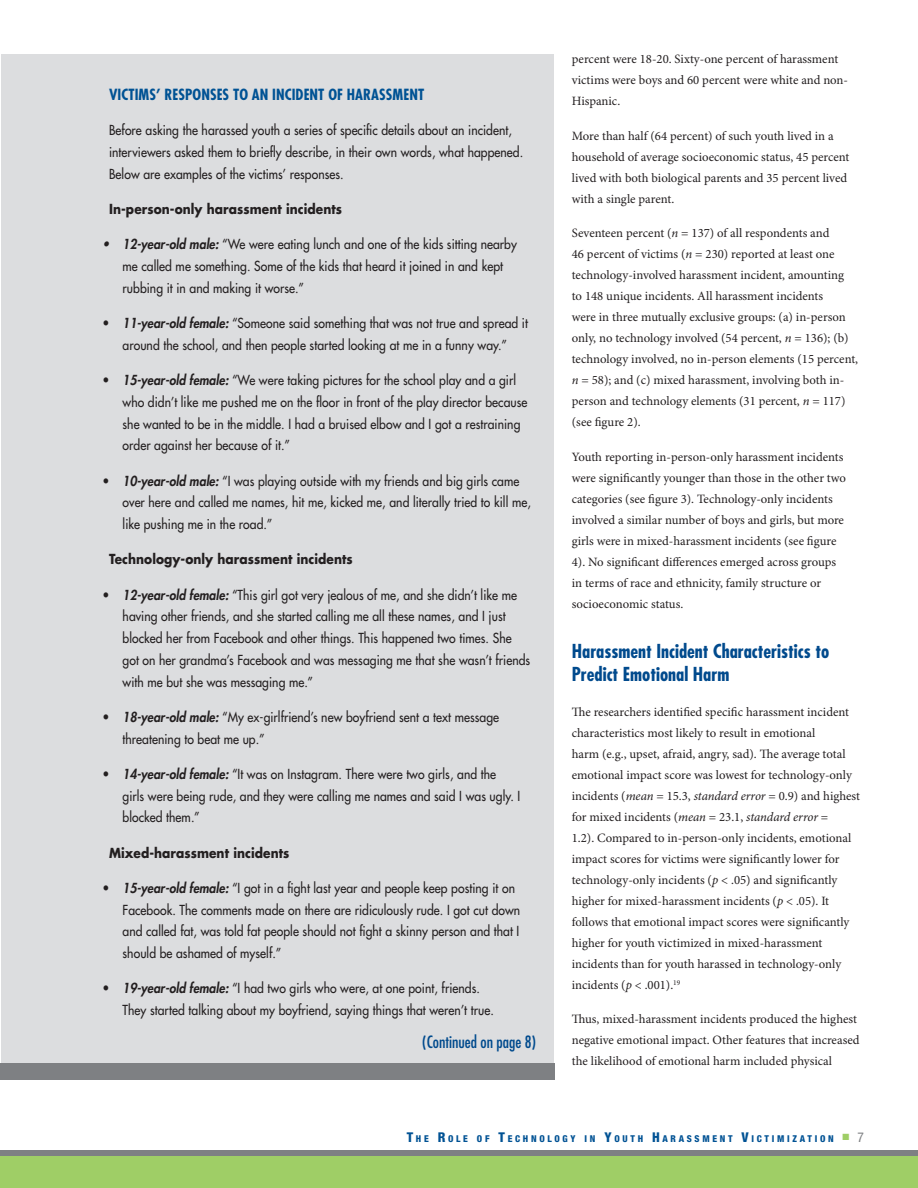
<style>
.page{position:relative;width:918px;height:1188px;background:#fff}
.page>*{position:absolute;margin:0;border:0;box-sizing:border-box;transform-origin:0 0}
.L2_head{font:700 condensed 18.75px/23.2px "Futura Std";color:#004a8d}
.t1{font:condensed 16.5px "Futura Std";color:#004a8d}
.Sidebar_head{font:700 condensed 15px "Futura Std";letter-spacing:.005em;color:#005294}
.sidebar_text_black{font:500 13.5px/21.8px "Futura Std";letter-spacing:.005em;color:#231f20;scale:.9 1}
.sidebar_text_black-2{font:700 13.5px "Futura Std";letter-spacing:.005em;color:#231f20;scale:.9 1}
.body_text{font:12.75px/21px "Minion Pro";color:#231f20}
.t2{font:800 condensed 9.45px "Helvetica Neue LT Std";letter-spacing:.285em;color:#005294}
.s1{font-weight:800;font-style:italic}
.s2{font-style:italic}
.s3{font-size:13.5px}
.s4{font-weight:400;font-size:13.5px;color:#7e8083}
</style>
<div class="page">
<div style="left:0;top:1155px;width:918px;height:33px;background:#9fce66"></div>
<div style="left:0;top:1150px;width:918px;height:6px;background:#7e8083"></div>
<div style="left:1px;top:54px;width:553px;height:1014px;background:#dcdddf"></div>
<div style="left:0;top:1064px;width:554px;height:16px;background:#7e8083"></div>
<p class="Sidebar_head" style="left:109px;top:85px;width:317px">VICTIMS’ RESPONSES TO AN INCIDENT OF HARASSMENT</p>
<p class="sidebar_text_black" style="left:109px;top:120px;width:462px">Before asking the harassed youth a series of specific details about an incident, interviewers asked them to briefly describe, in their own words, what happened.<br>Below are examples of the victims’ responses.</p>
<p class="sidebar_text_black-2" style="left:109px;top:200px;width:260px">In-person-only harassment incidents</p>
<p class="sidebar_text_black" style="left:123px;top:234px;width:440px;text-indent:-20px"><span class="s1">• 12-year-old male:</span> “We were eating lunch and one of the kids sitting nearby me called me something. Some of the kids that heard it joined in and kept rubbing it in and making it worse.”</p>
<p class="sidebar_text_black" style="left:102px;top:312px;width:474px;text-align:center">• <span class="s1">11-year-old female:</span> “Someone said something that was not true and spread it around the school, and then people started looking at me in a funny way.”</p>
<p class="sidebar_text_black" style="left:123px;top:369px;width:451px;text-indent:-20px">• <span class="s1">15-year-old female:</span> “We were taking pictures for the school play and a girl who didn’t like me pushed me on the floor in front of the play director because she wanted to be in the middle. I had a bruised elbow and I got a restraining order against her because of it.”</p>
<p class="sidebar_text_black" style="left:123px;top:470px;width:455px;text-indent:-20px">• <span class="s1">10-year-old male:</span> “I was playing outside with my friends and big girls came over here and called me names, hit me, kicked me, and literally tried to kill me, like pushing me in the road.”</p>
<p class="sidebar_text_black-2" style="left:109px;top:550px;width:272px">Technology-only harassment incidents</p>
<p class="sidebar_text_black" style="left:123px;top:584px;width:454px;text-indent:-20px">• <span class="s1">12-year-old female:</span> “This girl got very jealous of me, and she didn’t like me having other friends, and she started calling me all these names, and I just blocked her from Facebook and other things. This happened two times. She got on her grandma’s Facebook and was messaging me that she wasn’t friends with me but she was messaging me.”</p>
<p class="sidebar_text_black" style="left:123px;top:706px;width:420px;text-indent:-20px">• <span class="s1">18-year-old male:</span> “My ex-girlfriend’s new boyfriend sent a text message threatening to beat me up.”</p>
<p class="sidebar_text_black" style="left:123px;top:763px;width:444px;text-indent:-20px">• <span class="s1">14-year-old female:</span> “It was on Instagram. There were two girls, and the girls were being rude, and they were calling me names and said I was ugly. I blocked them.”</p>
<p class="sidebar_text_black-2" style="left:109px;top:844px;width:202px">Mixed-harassment incidents</p>
<p class="sidebar_text_black" style="left:123px;top:877px;width:443px;text-indent:-20px">• <span class="s1">15-year-old female:</span> “I got in a fight last year and people keep posting it on Facebook. The comments made on there are ridiculously rude. I got cut down and called fat, was told fat people should not fight a skinny person and that I should be ashamed of myself.”</p>
<p class="sidebar_text_black" style="left:123px;top:978px;width:414px;text-indent:-20px">• <span class="s1">19-year-old female:</span> “I had two girls who were, at one point, friends.<br>They started talking about my boyfriend, saying things that weren’t true.</p>
<p class="t1" style="left:422px;top:1032px;width:115px">(Continued on page 8)</p>
<p class="body_text" style="left:572px;top:49px;width:278px">percent were 18-20. Sixty-one percent of harassment victims were boys and 60 percent were white and non-<br>Hispanic.</p>
<p class="body_text" style="left:572px;top:126px;width:279px">More than half (64 percent) of such youth lived in a household of average socioeconomic status, 45 percent lived with both biological parents and 35 percent lived with a single parent.</p>
<p class="body_text" style="left:572px;top:223px;width:288px">Seventeen percent (<span class="s2">n</span> = 137) of all respondents and<br>46 percent of victims (<span class="s2">n</span> = 230) reported at least one technology-involved harassment incident, amounting<br>to 148 unique incidents. All harassment incidents<br>were in three mutually exclusive groups: (a) in-person only, no technology involved (54 percent, <span class="s2">n</span> = 136); (b) technology involved, no in-person elements (15 percent, <span class="s2">n</span> = 58); and (c) mixed harassment, involving both in&shy;person and technology elements (31 percent, <span class="s2">n</span> = 117) (see figure 2).</p>
<p class="body_text" style="left:572px;top:447px;width:276px">Youth reporting in-person-only harassment incidents were significantly younger than those in the other two categories (see figure 3). Technology-only incidents involved a similar number of boys and girls, but more girls were in mixed-harassment incidents (see figure 4). No significant differences emerged across groups in terms of race and ethnicity, family structure or socioeconomic status.</p>
<p class="L2_head" style="left:572px;top:640px;width:259px">Harassment Incident Characteristics to<br>Predict Emotional Harm</p>
<p class="body_text" style="left:572px;top:702px;width:290px">The researchers identified specific harassment incident characteristics most likely to result in emotional<br>harm (e.g., upset, afraid, angry, sad). The average total emotional impact score was lowest for technology-only incidents (<span class="s2">mean</span> = 15.3, <span class="s2">standard error</span> = 0.9) and highest for mixed incidents (<span class="s2">mean</span> = 23.1, <span class="s2">standard error</span> =<br>1.2). Compared to in-person-only incidents, emotional impact scores for victims were significantly lower for technology-only incidents (<span class="s2">p</span> &lt; .05) and significantly higher for mixed-harassment incidents (<span class="s2">p</span> &lt; .05). It follows that emotional impact scores were significantly higher for youth victimized in mixed-harassment incidents than for youth harassed in technology-only incidents (<span class="s2">p</span> &lt; .001).<sup>19</sup></p>
<p class="body_text" style="left:572px;top:1009px;width:289px">Thus, mixed-harassment incidents produced the highest negative emotional impact. Other features that increased the likelihood of emotional harm included physical</p>
<p class="t2" style="left:407px;top:1133px;width:459px"><span class="s3">T</span>HE <span class="s3">R</span>OLE OF <span class="s3">T</span>ECHNOLOGY IN <span class="s3">Y</span>OUTH <span class="s3">H</span> ARASSMENT <span class="s3">V</span>ICTIMIZATION <sup>■</sup> <span class="s4">7</span></p>
</div>
